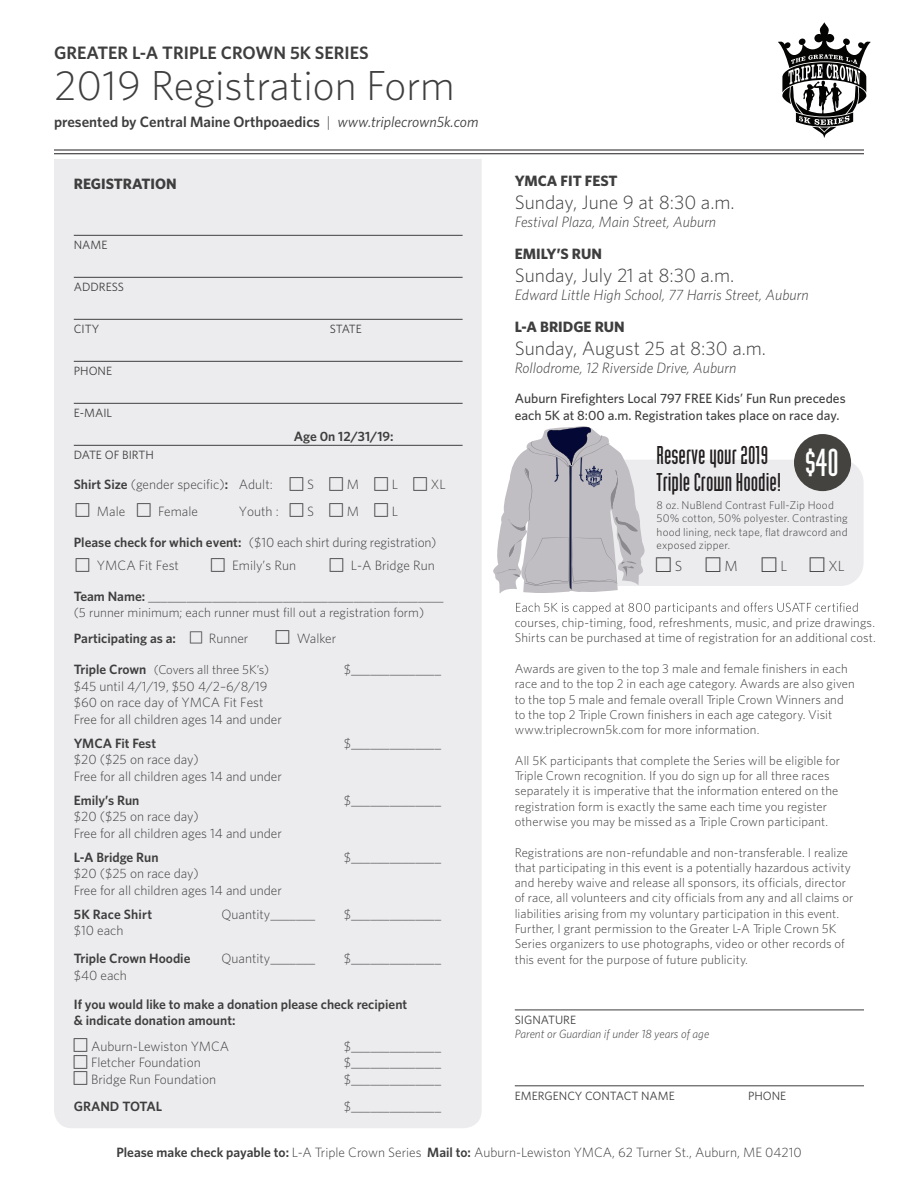
<style>
.page{position:relative;width:918px;height:1188px;background:#fff}
.page>*{position:absolute;margin:0;border:0;box-sizing:border-box;transform-origin:0 0}
.t1{font:300 42px "Whitney";color:#3e3e3f}
.t2{font:25.2px/27px "Industria Solid";color:#231f20}
.t3{font:300 19.5px "Whitney";color:#3e3e3f}
.t4{font:600 18px "Whitney";color:#3e3e3f}
.t5{font:italic 300 15px "Whitney";color:#3e3e3f}
.t6{font:600 15px "Whitney";color:#3e3e3f}
.t7{font:700 15px "Whitney";color:#3e3e3f}
.t8{font:300 14.55px "Whitney";color:#3e3e3f}
.t9{font:300 13.5px/16.5px "Whitney";color:#3e3e3f}
.t10{font:600 13.5px "Whitney";color:#3e3e3f}
.t11{font:500 13.5px/16.5px "Whitney";color:#3e3e3f}
.t12{font:300 13.2px "Whitney";color:#3e3e3f}
.t13{font:300 12.75px/15.3px "Whitney";letter-spacing:.005em;color:#3e3e3f}
.t14{font:12px "Whitney";color:#3e3e3f}
.t15{font:italic 300 12px "Whitney";color:#3e3e3f}
.t16{font:300 11.25px/13.5px "Whitney";letter-spacing:.015em;color:#3e3e3f}
.s1{font-weight:300}
.s2{font-weight:400;font-style:italic}
.s3{font-weight:600}
.s4{font-weight:600;font-size:13.5px}
</style>
<div class="page">
<div style="left:54px;top:159px;width:428px;height:969px;background:#ececee"></div>
<hr style="left:515px;top:1010px;width:349px;height:1px;background:#3e3e3f">
<hr style="left:515px;top:1086px;width:349px;height:1px;background:#3e3e3f">
<svg style="left:516px;top:603px;width:342px;height:11px"></svg>
<hr style="left:74px;top:235px;width:389px;height:1px;background:#3e3e3f">
<hr style="left:74px;top:277px;width:389px;height:1px;background:#3e3e3f">
<hr style="left:74px;top:319px;width:389px;height:1px;background:#3e3e3f">
<hr style="left:74px;top:361px;width:389px;height:1px;background:#3e3e3f">
<hr style="left:74px;top:403px;width:389px;height:1px;background:#3e3e3f">
<hr style="left:74px;top:445px;width:389px;height:1px;background:#3e3e3f">
<svg style="left:778px;top:22px;width:93px;height:116px"></svg>
<hr style="left:54px;top:150px;width:810px;height:1px;background:#231f20">
<hr style="left:54px;top:153px;width:810px;height:1px;background:#231f20">
<svg style="left:190px;top:631px;width:12px;height:12px"></svg>
<svg style="left:276px;top:630px;width:13px;height:14px"></svg>
<svg style="left:76px;top:503px;width:13px;height:14px"></svg>
<svg style="left:76px;top:558px;width:13px;height:14px"></svg>
<svg style="left:211px;top:558px;width:14px;height:14px"></svg>
<svg style="left:330px;top:558px;width:13px;height:14px"></svg>
<svg style="left:137px;top:503px;width:14px;height:14px"></svg>
<svg style="left:290px;top:477px;width:13px;height:13px"></svg>
<svg style="left:329px;top:477px;width:14px;height:13px"></svg>
<svg style="left:375px;top:477px;width:13px;height:13px"></svg>
<svg style="left:290px;top:503px;width:13px;height:14px"></svg>
<svg style="left:329px;top:503px;width:14px;height:14px"></svg>
<svg style="left:375px;top:503px;width:13px;height:14px"></svg>
<svg style="left:414px;top:477px;width:13px;height:13px"></svg>
<svg style="left:74px;top:1038px;width:13px;height:47px"></svg>
<svg style="left:493px;top:426px;width:371px;height:167px"></svg>
<h3 class="t4" style="left:54px;top:42px;width:316px">GREATER L-A TRIPLE CROWN 5K SERIES</h3>
<h1 class="t1" style="left:54px;top:61px;width:402px">2019 Registration Form</h1>
<p class="t6" style="left:54px;top:113px;width:426px">presented by Central Maine Orthpoaedics <span class="s1">|</span> <span class="s2">www.triplecrown5k.com</span></p>
<p class="t7" style="left:74px;top:175px;width:104px">REGISTRATION</p>
<p class="t14" style="left:74px;top:238px;width:35px">NAME</p>
<p class="t14" style="left:74px;top:280px;width:52px">ADDRESS</p>
<p class="t14" style="left:74px;top:322px;width:27px">CITY</p>
<p class="t14" style="left:330px;top:322px;width:34px">STATE</p>
<p class="t14" style="left:74px;top:364px;width:40px">PHONE</p>
<p class="t14" style="left:74px;top:406px;width:40px">E-MAIL</p>
<p class="t14" style="left:74px;top:448px;width:82px">DATE OF BIRTH</p>
<p class="t10" style="left:294px;top:428px;width:101px">Age 0n 12/31/19:</p>
<p class="t9" style="left:74px;top:476px;width:200px"><span class="s3">Shirt Size</span> (gender specific)<span class="s3">:</span> Adult:</p>
<p class="t9" style="left:307px;top:476px;width:8px">S</p>
<p class="t9" style="left:347px;top:476px;width:14px">M</p>
<p class="t9" style="left:392px;top:476px;width:8px">L</p>
<p class="t9" style="left:239px;top:503px;width:41px">Youth :</p>
<p class="t9" style="left:307px;top:503px;width:8px">S</p>
<p class="t9" style="left:347px;top:503px;width:14px">M</p>
<p class="t9" style="left:392px;top:503px;width:8px">L</p>
<p class="t9" style="left:97px;top:502px;width:30px">Male</p>
<p class="t9" style="left:158px;top:502px;width:41px">Female</p>
<p class="t9" style="left:431px;top:476px;width:16px">XL</p>
<p class="t9" style="left:74px;top:534px;width:364px"><span class="s3">Please check for which event:</span> ($10 each shirt during registration)</p>
<p class="t9" style="left:97px;top:557px;width:84px">YMCA Fit Fest</p>
<p class="t9" style="left:232px;top:557px;width:65px">Emily’s Run</p>
<p class="t9" style="left:351px;top:557px;width:85px">L-A Bridge Run</p>
<p class="t7" style="left:515px;top:172px;width:104px">YMCA FIT FEST</p>
<h3 class="t3" style="left:515px;top:191px;width:221px">Sunday, June 9 at 8:30 a.m.</h3>
<p class="t5" style="left:515px;top:213px;width:203px">Festival Plaza, Main Street, Auburn</p>
<p class="t7" style="left:515px;top:245px;width:89px">EMILY’S RUN</p>
<h3 class="t3" style="left:515px;top:264px;width:221px">Sunday, July 21 at 8:30 a.m.</h3>
<p class="t5" style="left:515px;top:286px;width:295px">Edward Little High School, 77 Harris Street, Auburn</p>
<p class="t7" style="left:515px;top:317px;width:112px">L-A BRIDGE RUN</p>
<h3 class="t3" style="left:515px;top:337px;width:253px">Sunday, August 25 at 8:30 a.m.</h3>
<p class="t5" style="left:515px;top:359px;width:223px">Rollodrome, 12 Riverside Drive, Auburn</p>
<p class="t11" style="left:515px;top:390px;width:332px">Auburn Firefighters Local 797 FREE Kids’ Fun Run precedes each 5K at 8:00 a.m. Registration takes place on race day.</p>
<h2 class="t2" style="left:657px;top:441px;width:184px">Reserve your 2019<br>Triple Crown Hoodie! <sup>$40</sup></h2>
<p class="t16" style="left:657px;top:498px;width:193px">8 oz. NuBlend Contrast Full-Zip Hood 50% cotton, 50% polyester. Contrasting hood lining, neck tape, flat drawcord and exposed zipper.</p>
<p class="t8" style="left:675px;top:557px;width:9px">S</p>
<p class="t8" style="left:725px;top:557px;width:15px">M</p>
<p class="t8" style="left:781px;top:557px;width:8px">L</p>
<p class="t8" style="left:829px;top:557px;width:18px">XL</p>
<p class="t9" style="left:74px;top:587px;width:371px"><span class="s3">Team Name:</span> ______________________________________________</p>
<p class="t12" style="left:74px;top:605px;width:352px">(5 runner minimum; each runner must fill out a registration form)</p>
<p class="t10" style="left:74px;top:630px;width:104px">Participating as a:</p>
<p class="t13" style="left:515px;top:615px;width:363px">courses, chip-timing, food, refreshments, music, and prize drawings.<br>Shirts can be purchased at time of registration for an additional cost.</p>
<p class="t13" style="left:515px;top:661px;width:341px">Awards are given to the top 3 male and female finishers in each race and to the top 2 in each age category. Awards are also given to the top 5 male and female overall Triple Crown Winners and to the top 2 Triple Crown finishers in each age category. Visit www.triplecrown5k.com for more information.</p>
<p class="t13" style="left:515px;top:752px;width:327px">All 5K participants that complete the Series will be eligible for Triple Crown recognition. If you do sign up for all three races separately it is imperative that the information entered on the registration form is exactly the same each time you register otherwise you may be missed as a Triple Crown participant.</p>
<p class="t13" style="left:515px;top:844px;width:340px">Registrations are non-refundable and non-transferable. I realize that participating in this event is a potentially hazardous activity and hereby waive and release all sponsors, its officials, director of race, all volunteers and city officials from any and all claims or liabilities arising from my voluntary participation in this event.<br>Further, I grant permission to the Greater L-A Triple Crown 5K Series organizers to use photographs, video or other records of this event for the purpose of future publicity.</p>
<p class="t9" style="left:209px;top:629px;width:41px">Runner</p>
<p class="t9" style="left:297px;top:629px;width:41px">Walker</p>
<p class="t13" style="left:74px;top:662px;width:197px"><span class="s4">Triple Crown</span> (Covers all three 5K’s)</p>
<p class="t9" style="left:344px;top:661px;width:99px">$______________</p>
<p class="t9" style="left:74px;top:677px;width:210px">$45 until 4/1/19, $50 4/2–6/8/19 $60 on race day of YMCA Fit Fest<br>Free for all children ages 14 and under</p>
<p class="t10" style="left:74px;top:735px;width:84px">YMCA Fit Fest</p>
<p class="t9" style="left:344px;top:734px;width:99px">$______________</p>
<p class="t9" style="left:74px;top:751px;width:210px">$20 ($25 on race day)<br>Free for all children ages 14 and under</p>
<p class="t10" style="left:74px;top:792px;width:67px">Emily’s Run</p>
<p class="t9" style="left:344px;top:791px;width:99px">$______________</p>
<p class="t9" style="left:74px;top:808px;width:210px">$20 ($25 on race day)<br>Free for all children ages 14 and under</p>
<p class="t10" style="left:74px;top:849px;width:86px">L-A Bridge Run</p>
<p class="t9" style="left:344px;top:848px;width:99px">$______________</p>
<p class="t9" style="left:74px;top:865px;width:210px">$20 ($25 on race day)<br>Free for all children ages 14 and under</p>
<p class="t10" style="left:74px;top:906px;width:80px">5K Race Shirt</p>
<p class="t9" style="left:222px;top:905px;width:95px">Quantity_______</p>
<p class="t9" style="left:344px;top:905px;width:99px">$______________</p>
<p class="t9" style="left:74px;top:922px;width:51px">$10 each</p>
<p class="t10" style="left:74px;top:951px;width:118px">Triple Crown Hoodie</p>
<p class="t9" style="left:222px;top:950px;width:95px">Quantity_______</p>
<p class="t9" style="left:344px;top:950px;width:99px">$______________</p>
<p class="t9" style="left:74px;top:967px;width:55px">$40 each</p>
<p class="t10" style="left:74px;top:1012px;width:163px">&amp; indicate donation amount:</p>
<p class="t9" style="left:91px;top:1037px;width:140px">Auburn-Lewiston YMCA</p>
<p class="t9" style="left:344px;top:1037px;width:99px">$______________</p>
<p class="t9" style="left:91px;top:1054px;width:111px">Fletcher Foundation</p>
<p class="t9" style="left:344px;top:1054px;width:99px">$______________</p>
<p class="t9" style="left:91px;top:1070px;width:127px">Bridge Run Foundation</p>
<p class="t9" style="left:344px;top:1070px;width:99px">$______________</p>
<p class="t10" style="left:74px;top:1098px;width:90px">GRAND TOTAL</p>
<p class="t9" style="left:344px;top:1097px;width:99px">$______________</p>
<p class="t9" style="left:116px;top:1144px;width:687px"><span class="s3">Please make check payable to:</span> L-A Triple Crown Series <span class="s3">Mail to:</span> Auburn-Lewiston YMCA, 62 Turner St., Auburn, ME 04210</p>
<p class="t10" style="left:74px;top:996px;width:335px">If you would like to make a donation please check recipient</p>
<p class="t14" style="left:515px;top:1012px;width:63px">SIGNATURE</p>
<p class="t15" style="left:515px;top:1027px;width:196px">Parent or Guardian if under 18 years of age</p>
<p class="t14" style="left:515px;top:1088px;width:162px">EMERGENCY CONTACT NAME</p>
<p class="t14" style="left:748px;top:1088px;width:40px">PHONE</p>
</div>
